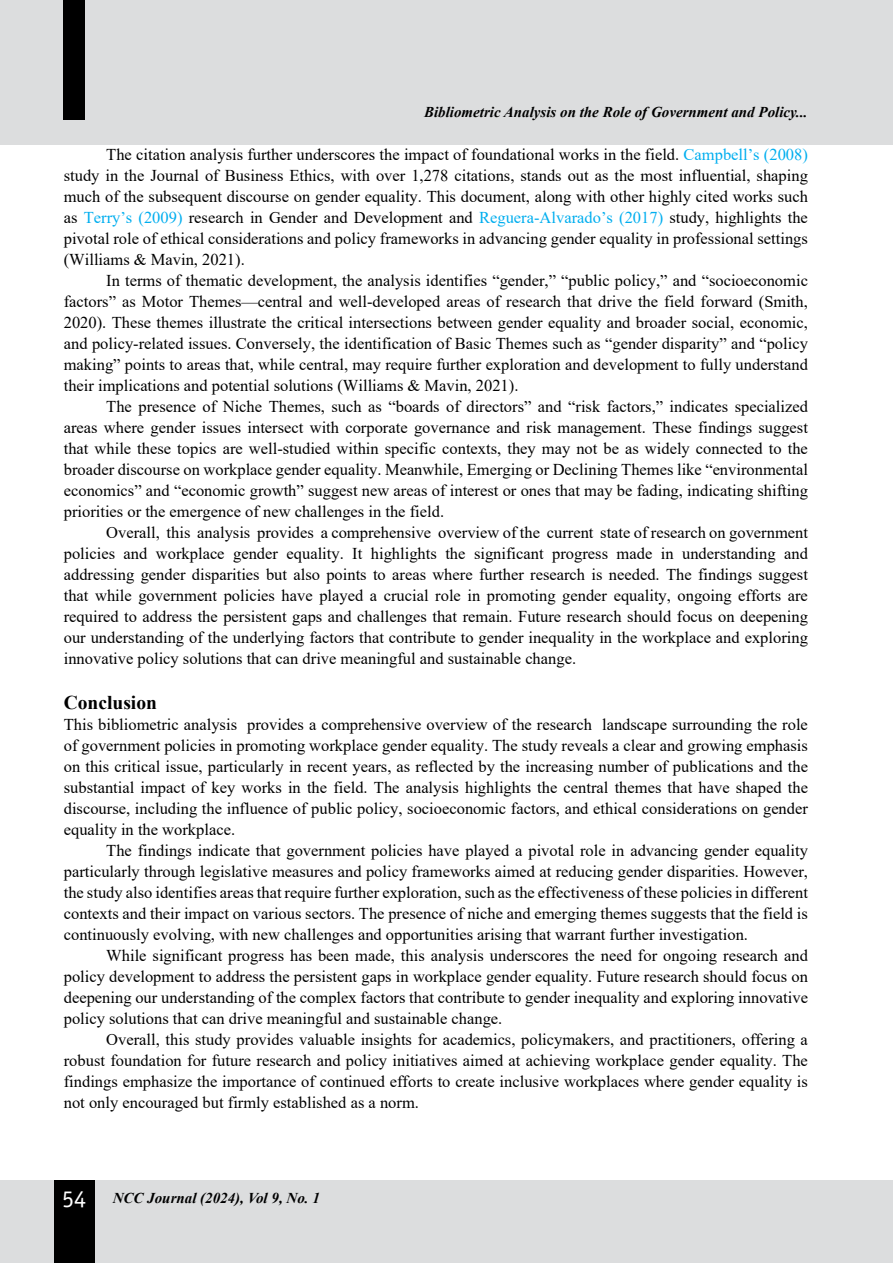
<style>
.page{position:relative;width:893px;height:1263px;background:#fff}
.page>*{position:absolute;margin:0;border:0;box-sizing:border-box;transform-origin:0 0}
.t1{font:700 19.5px "Times New Roman";color:#000}
.t2{font:16.5px/21px "Times New Roman";color:#000;text-align:justify}
.t3{font:italic 700 15px "Times New Roman";color:#000}
.s1{color:#00aeef}
.s2{font-family:"Officina Sans Std";font-weight:400;font-style:normal;font-size:24px;color:#fff}
</style>
<div class="page">
<div style="left:0;top:0;width:893px;height:145px;background:#dcddde"></div>
<div style="left:0;top:1180px;width:893px;height:83px;background:#dcddde"></div>
<div style="left:63px;top:0;width:22px;height:120px;background:#000"></div>
<div style="left:54px;top:1180px;width:40px;height:83px;background:#000"></div>
<p class="t3" style="left:424px;top:102px;width:385px">Bibliometric Analysis on the Role of Government and Policy...</p>
<p class="t2" style="left:64px;top:144px;width:746px;text-indent:43px">The citation analysis further underscores the impact of foundational works in the field. <span class="s1">Campbell’s (2008) </span>study in the Journal of Business Ethics, with over 1,278 citations, stands out as the most influential, shaping much of the subsequent discourse on gender equality. This document, along with other highly cited works such as <span class="s1">Terry’s (2009)</span> research in Gender and Development and <span class="s1">Reguera-Alvarado’s (2017)</span> study, highlights the pivotal role of ethical considerations and policy frameworks in advancing gender equality in professional settings (Williams &amp; Mavin, 2021).</p>
<p class="t2" style="left:64px;top:270px;width:746px;text-indent:43px">In terms of thematic development, the analysis identifies “gender,” “public policy,” and “socioeconomic factors” as Motor Themes—central and well-developed areas of research that drive the field forward (Smith, 2020). These themes illustrate the critical intersections between gender equality and broader social, economic, and policy-related issues. Conversely, the identification of Basic Themes such as “gender disparity” and “policy making” points to areas that, while central, may require further exploration and development to fully understand their implications and potential solutions (Williams &amp; Mavin, 2021).</p>
<p class="t2" style="left:64px;top:396px;width:746px;text-indent:43px">The presence of Niche Themes, such as “boards of directors” and “risk factors,” indicates specialized areas where gender issues intersect with corporate governance and risk management. These findings suggest that while these topics are well-studied within specific contexts, they may not be as widely connected to the broader discourse on workplace gender equality. Meanwhile, Emerging or Declining Themes like “environmental economics” and “economic growth” suggest new areas of interest or ones that may be fading, indicating shifting priorities or the emergence of new challenges in the field.</p>
<p class="t2" style="left:64px;top:522px;width:746px;text-indent:43px">Overall, this analysis provides a comprehensive overview of the current state of research on government policies and workplace gender equality. It highlights the significant progress made in understanding and addressing gender disparities but also points to areas where further research is needed. The findings suggest that while government policies have played a crucial role in promoting gender equality, ongoing efforts are required to address the persistent gaps and challenges that remain. Future research should focus on deepening our understanding of the underlying factors that contribute to gender inequality in the workplace and exploring innovative policy solutions that can drive meaningful and sustainable change.</p>
<p class="t1" style="left:64px;top:689px;width:95px">Conclusion</p>
<p class="t2" style="left:64px;top:714px;width:746px">This bibliometric analysis provides a comprehensive overview of the research landscape surrounding the role of government policies in promoting workplace gender equality. The study reveals a clear and growing emphasis on this critical issue, particularly in recent years, as reflected by the increasing number of publications and the substantial impact of key works in the field. The analysis highlights the central themes that have shaped the discourse, including the influence of public policy, socioeconomic factors, and ethical considerations on gender equality in the workplace.</p>
<p class="t2" style="left:64px;top:840px;width:746px;text-indent:43px">The findings indicate that government policies have played a pivotal role in advancing gender equality particularly through legislative measures and policy frameworks aimed at reducing gender disparities. However, the study also identifies areas that require further exploration, such as the effectiveness of these policies in different contexts and their impact on various sectors. The presence of niche and emerging themes suggests that the field is continuously evolving, with new challenges and opportunities arising that warrant further investigation.</p>
<p class="t2" style="left:64px;top:945px;width:746px;text-indent:43px">While significant progress has been made, this analysis underscores the need for ongoing research and policy development to address the persistent gaps in workplace gender equality. Future research should focus on deepening our understanding of the complex factors that contribute to gender inequality and exploring innovative policy solutions that can drive meaningful and sustainable change.</p>
<p class="t2" style="left:64px;top:1029px;width:746px;text-indent:43px">Overall, this study provides valuable insights for academics, policymakers, and practitioners, offering a robust foundation for future research and policy initiatives aimed at achieving workplace gender equality. The findings emphasize the importance of continued efforts to create inclusive workplaces where gender equality is not only encouraged but firmly established as a norm.</p>
<p class="t3" style="left:62px;top:1187px;width:259px"><span class="s2">54</span> NCC Journal (2024), Vol 9, No. 1</p>
</div>
